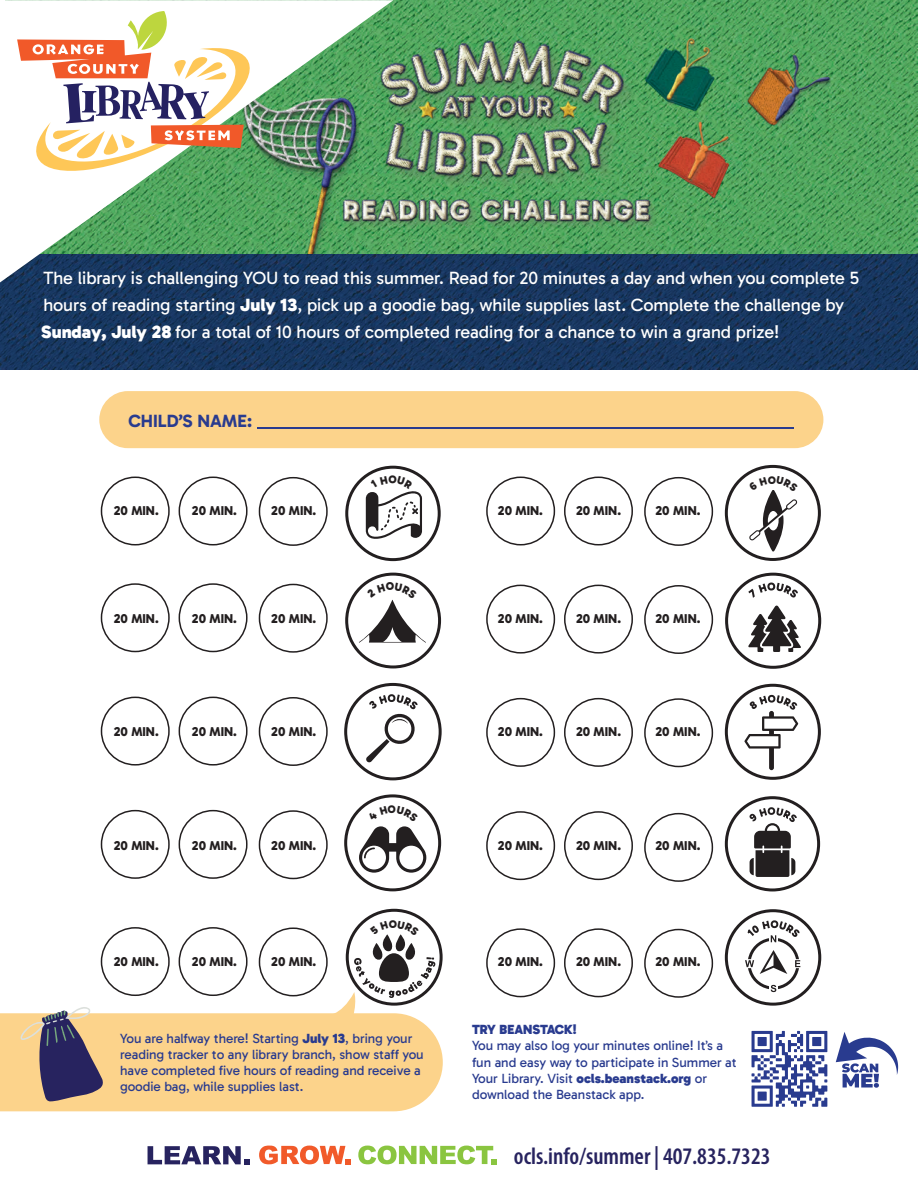
<style>
.page{position:relative;width:918px;height:1188px;background:#fff}
.page>*{position:absolute;margin:0;border:0;box-sizing:border-box;transform-origin:0 0}
.t1{font:600 condensed 23.85px "Myriad Pro";color:#27235f}
.t2{font:18px/27px "Gabarito";letter-spacing:-.005em;color:#fff}
.t3{font:700 18px "Gabarito";color:#293b8f}
.t4{font:13.5px/16.2px "Gabarito";letter-spacing:-.005em;color:#293b8f}
.t5{font:900 13.5px "Gabarito";color:#293b8f}
.t6{font:800 13.05px "Gabarito";color:#231f20}
.s1{font-weight:900}
</style>
<div class="page">
<img style="left:0;top:236px;width:918px;height:63px">
<img style="left:0;top:299px;width:918px;height:70px">
<img style="left:393px;top:0;width:524px;height:254px">
<svg style="left:0;top:0;width:393px;height:284px"></svg>
<svg style="left:17px;top:11px;width:247px;height:165px"></svg>
<div style="left:99px;top:391px;width:724px;height:57px;background:#fcd38b;border-radius:29px"></div>
<hr style="left:258px;top:427px;width:536px;height:1px;background:#293b8f">
<svg style="left:358px;top:1146px;width:138px;height:18px"></svg>
<svg style="left:148px;top:1146px;width:102px;height:18px"></svg>
<svg style="left:259px;top:1146px;width:92px;height:18px"></svg>
<svg style="left:752px;top:1031px;width:75px;height:76px"></svg>
<div style="left:345px;top:466px;width:96px;height:95px;border:3px solid #231f20;border-radius:50%"></div>
<div style="left:345px;top:573px;width:96px;height:95px;border:3px solid #231f20;border-radius:50%"></div>
<div style="left:344px;top:683px;width:98px;height:97px;border:3px solid #231f20;border-radius:50%"></div>
<svg style="left:366px;top:694px;width:52px;height:69px"></svg>
<svg style="left:346px;top:796px;width:94px;height:94px"></svg>
<div style="left:344px;top:794px;width:97px;height:97px;border:3px solid #231f20;border-radius:50%"></div>
<svg style="left:347px;top:910px;width:94px;height:94px"></svg>
<div style="left:725px;top:465px;width:96px;height:96px;border:3px solid #231f20;border-radius:50%"></div>
<div style="left:725px;top:573px;width:96px;height:96px;border:3px solid #231f20;border-radius:50%"></div>
<svg style="left:748px;top:605px;width:53px;height:47px"></svg>
<svg style="left:748px;top:583px;width:50px;height:15px"></svg>
<div style="left:725px;top:684px;width:96px;height:96px;border:3px solid #231f20;border-radius:50%"></div>
<svg style="left:744px;top:695px;width:54px;height:75px"></svg>
<div style="left:725px;top:796px;width:95px;height:95px;border:3px solid #231f20;border-radius:50%"></div>
<svg style="left:749px;top:807px;width:48px;height:70px"></svg>
<div style="left:725px;top:909px;width:96px;height:97px;border:3px solid #231f20;border-radius:50%"></div>
<svg style="left:745px;top:920px;width:55px;height:72px"></svg>
<div style="left:101px;top:477px;width:69px;height:68px;border:2px solid #231f20;border-radius:50%"></div>
<div style="left:179px;top:477px;width:69px;height:68px;border:2px solid #231f20;border-radius:50%"></div>
<div style="left:259px;top:477px;width:69px;height:69px;border:2px solid #231f20;border-radius:50%"></div>
<div style="left:486px;top:477px;width:69px;height:68px;border:2px solid #231f20;border-radius:50%"></div>
<div style="left:564px;top:477px;width:69px;height:68px;border:2px solid #231f20;border-radius:50%"></div>
<div style="left:644px;top:477px;width:69px;height:69px;border:2px solid #231f20;border-radius:50%"></div>
<div style="left:101px;top:583px;width:69px;height:69px;border:2px solid #231f20;border-radius:50%"></div>
<div style="left:179px;top:583px;width:69px;height:69px;border:2px solid #231f20;border-radius:50%"></div>
<div style="left:259px;top:584px;width:69px;height:69px;border:2px solid #231f20;border-radius:50%"></div>
<div style="left:101px;top:697px;width:69px;height:69px;border:2px solid #231f20;border-radius:50%"></div>
<div style="left:179px;top:697px;width:69px;height:69px;border:2px solid #231f20;border-radius:50%"></div>
<div style="left:259px;top:697px;width:69px;height:69px;border:2px solid #231f20;border-radius:50%"></div>
<div style="left:101px;top:810px;width:69px;height:69px;border:2px solid #231f20;border-radius:50%"></div>
<div style="left:179px;top:810px;width:69px;height:69px;border:2px solid #231f20;border-radius:50%"></div>
<div style="left:259px;top:810px;width:69px;height:69px;border:2px solid #231f20;border-radius:50%"></div>
<div style="left:486px;top:585px;width:69px;height:69px;border:2px solid #231f20;border-radius:50%"></div>
<div style="left:564px;top:585px;width:69px;height:69px;border:2px solid #231f20;border-radius:50%"></div>
<div style="left:644px;top:585px;width:69px;height:69px;border:2px solid #231f20;border-radius:50%"></div>
<div style="left:486px;top:698px;width:69px;height:69px;border:2px solid #231f20;border-radius:50%"></div>
<div style="left:564px;top:698px;width:69px;height:69px;border:2px solid #231f20;border-radius:50%"></div>
<div style="left:644px;top:698px;width:69px;height:69px;border:2px solid #231f20;border-radius:50%"></div>
<div style="left:486px;top:811px;width:69px;height:69px;border:2px solid #231f20;border-radius:50%"></div>
<div style="left:564px;top:811px;width:69px;height:69px;border:2px solid #231f20;border-radius:50%"></div>
<div style="left:644px;top:813px;width:69px;height:69px;border:2px solid #231f20;border-radius:50%"></div>
<div style="left:486px;top:928px;width:69px;height:69px;border:2px solid #231f20;border-radius:50%"></div>
<div style="left:564px;top:928px;width:69px;height:69px;border:2px solid #231f20;border-radius:50%"></div>
<div style="left:644px;top:929px;width:69px;height:69px;border:2px solid #231f20;border-radius:50%"></div>
<svg style="left:836px;top:1032px;width:62px;height:56px"></svg>
<svg style="left:366px;top:475px;width:56px;height:64px"></svg>
<svg style="left:359px;top:582px;width:67px;height:61px"></svg>
<svg style="left:359px;top:806px;width:67px;height:67px"></svg>
<svg style="left:0;top:920px;width:443px;height:191px"></svg>
<svg style="left:749px;top:490px;width:49px;height:62px"></svg>
<p class="t2" style="left:41px;top:264px;width:819px">The library is challenging YOU to read this summer. Read for 20 minutes a day and when you complete 5 hours of reading starting <span class="s1">July 13</span>, pick up a goodie bag, while supplies last. Complete the challenge by<br><span class="s1">Sunday, July 28</span> for a total of 10 hours of completed reading for a chance to win a grand prize!</p>
<h2 class="t3" style="left:128px;top:409px;width:125px">CHILD’S NAME:</h2>
<p class="t6" style="left:114px;top:502px;width:47px">20 MIN.</p>
<p class="t6" style="left:192px;top:502px;width:47px">20 MIN.</p>
<p class="t6" style="left:271px;top:502px;width:47px">20 MIN.</p>
<p class="t6" style="left:498px;top:502px;width:47px">20 MIN.</p>
<p class="t6" style="left:576px;top:502px;width:47px">20 MIN.</p>
<p class="t6" style="left:655px;top:502px;width:47px">20 MIN.</p>
<p class="t6" style="left:114px;top:610px;width:47px">20 MIN.</p>
<p class="t6" style="left:192px;top:610px;width:47px">20 MIN.</p>
<p class="t6" style="left:271px;top:610px;width:47px">20 MIN.</p>
<p class="t6" style="left:498px;top:610px;width:47px">20 MIN.</p>
<p class="t6" style="left:576px;top:610px;width:47px">20 MIN.</p>
<p class="t6" style="left:655px;top:610px;width:47px">20 MIN.</p>
<p class="t6" style="left:114px;top:724px;width:47px">20 MIN.</p>
<p class="t6" style="left:192px;top:724px;width:47px">20 MIN.</p>
<p class="t6" style="left:271px;top:724px;width:47px">20 MIN.</p>
<p class="t6" style="left:498px;top:724px;width:47px">20 MIN.</p>
<p class="t6" style="left:576px;top:724px;width:47px">20 MIN.</p>
<p class="t6" style="left:655px;top:724px;width:47px">20 MIN.</p>
<p class="t6" style="left:114px;top:837px;width:47px">20 MIN.</p>
<p class="t6" style="left:192px;top:837px;width:47px">20 MIN.</p>
<p class="t6" style="left:271px;top:837px;width:47px">20 MIN.</p>
<p class="t6" style="left:498px;top:837px;width:47px">20 MIN.</p>
<p class="t6" style="left:576px;top:837px;width:47px">20 MIN.</p>
<p class="t6" style="left:655px;top:837px;width:47px">20 MIN.</p>
<p class="t6" style="left:114px;top:953px;width:47px">20 MIN.</p>
<p class="t6" style="left:192px;top:953px;width:47px">20 MIN.</p>
<p class="t6" style="left:271px;top:953px;width:47px">20 MIN.</p>
<p class="t6" style="left:498px;top:953px;width:47px">20 MIN.</p>
<p class="t6" style="left:576px;top:953px;width:47px">20 MIN.</p>
<p class="t6" style="left:655px;top:953px;width:47px">20 MIN.</p>
<p class="t4" style="left:120px;top:1030px;width:305px">You are halfway there! Starting <span class="s1">July 13</span>, bring your reading tracker to any library branch, show staff you have completed five hours of reading and receive a goodie bag, while supplies last.</p>
<p class="t5" style="left:472px;top:1021px;width:106px">TRY BEANSTACK!</p>
<p class="t4" style="left:472px;top:1038px;width:266px">You may also log your minutes online! It’s a fun and easy way to participate in Summer at Your Library. Visit <span class="s1">ocls.beanstack.org</span> or download the Beanstack app.</p>
<h1 class="t1" style="left:514px;top:1141px;width:258px">ocls.info/summer | 407.835.7323</h1>
</div>
